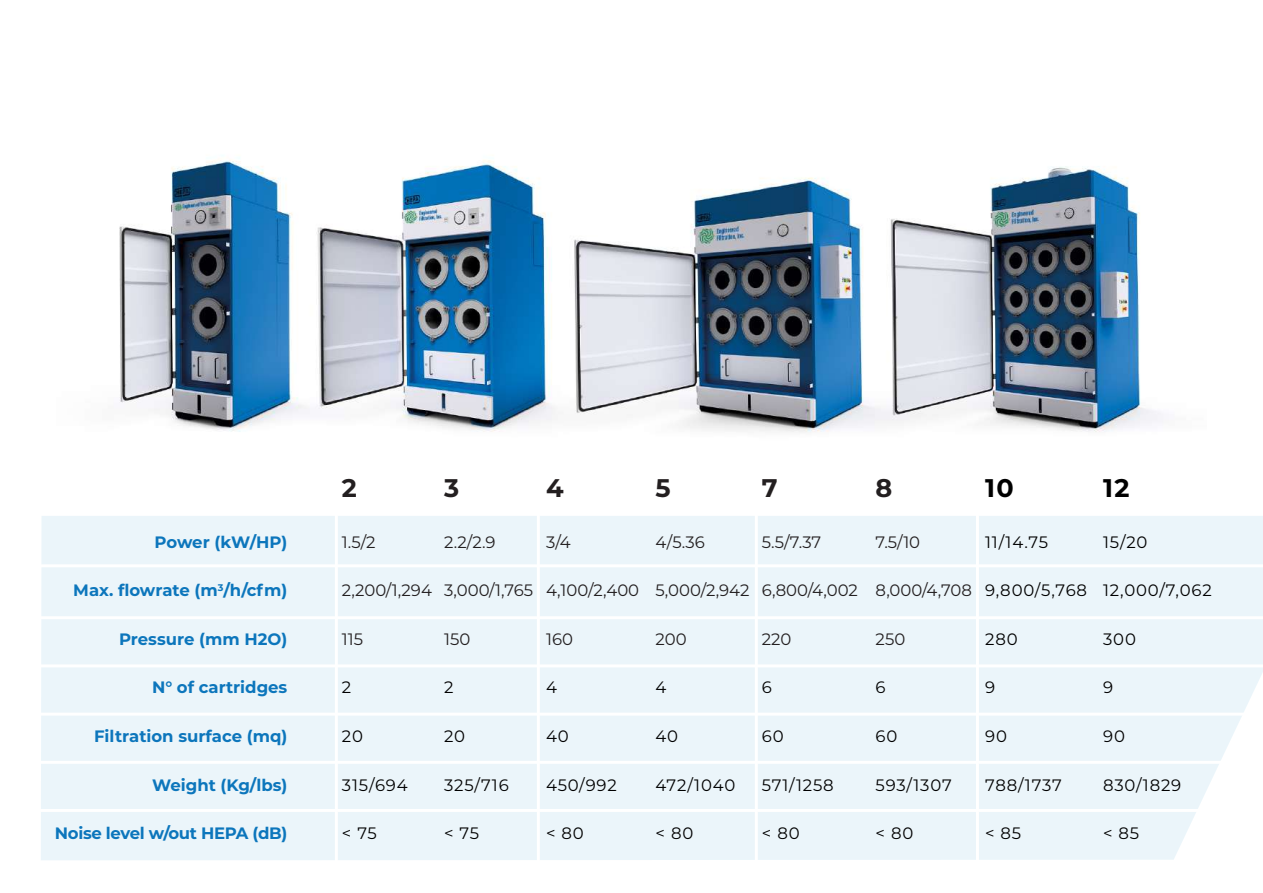
<style>
.page{position:relative;width:1263px;height:893px;background:#fff}
.page>*{position:absolute;margin:0;border:0;box-sizing:border-box;transform-origin:0 0}
.t1{font:700 25.5px "Montserrat";color:#231f20}
.t2{font:700 25.5px "Montserrat";color:#000}
.t3{font:16.5px "Montserrat";color:#231f20}
.t4{font:16.5px "Montserrat";letter-spacing:.05em;color:#000}
.t5{font:700 16.5px "Montserrat";color:#0c76bc}
.t6{font:700 16.5px "Montserrat";letter-spacing:-.02em;color:#0c76bc}
.s1{color:#000}
</style>
<div class="page">
<div style="left:41px;top:516px;width:1222px;height:344px;background:#ebf5fa"></div>
<hr style="left:27px;top:616px;width:1236px;height:3px;background:#fff">
<hr style="left:21px;top:664px;width:1242px;height:3px;background:#fff">
<hr style="left:537px;top:487px;width:3px;height:386px;background:#fff">
<hr style="left:755px;top:487px;width:3px;height:386px;background:#fff">
<hr style="left:976px;top:487px;width:3px;height:386px;background:#fff">
<hr style="left:335px;top:487px;width:3px;height:386px;background:#fff">
<hr style="left:0;top:713px;width:1263px;height:3px;background:#fff">
<hr style="left:0;top:761px;width:1259px;height:3px;background:#fff">
<hr style="left:0;top:809px;width:1236px;height:3px;background:#fff">
<hr style="left:32px;top:564px;width:1231px;height:3px;background:#fff">
<img style="left:119px;top:158px;width:1044px;height:274px">
<h1 class="t1" style="left:342px;top:469px;width:17px">2</h1>
<h1 class="t1" style="left:444px;top:469px;width:17px">3</h1>
<h1 class="t1" style="left:546px;top:469px;width:19px">4</h1>
<h1 class="t1" style="left:655px;top:469px;width:17px">5</h1>
<h1 class="t1" style="left:762px;top:469px;width:17px">7</h1>
<h1 class="t1" style="left:876px;top:469px;width:18px">8</h1>
<h1 class="t2" style="left:985px;top:469px;width:30px">10</h1>
<h1 class="t2" style="left:1103px;top:469px;width:28px">12</h1>
<p class="t5" style="left:155px;top:530px;width:134px">Power (kW/HP)</p>
<p class="t3" style="left:342px;top:530px;width:35px">1.5/2</p>
<p class="t3" style="left:444px;top:530px;width:53px">2.2/2.9</p>
<p class="t3" style="left:546px;top:530px;width:26px">3/4</p>
<p class="t3" style="left:655px;top:530px;width:51px">4/5.36</p>
<p class="t3" style="left:762px;top:530px;width:61px">5.5/7.37</p>
<p class="t3" style="left:876px;top:530px;width:46px">7.5/10</p>
<p class="t4" style="left:985px;top:530px;width:64px">11/14.75</p>
<p class="t4" style="left:1103px;top:530px;width:46px">15/20</p>
<p class="t5" style="left:73px;top:578px;width:216px">Max. flowrate (m<sup>3</sup>/h/cfm)</p>
<p class="t3" style="left:342px;top:579px;width:871px">2,200/1,294 3,000/1,765 4,100/2,400 5,000/2,942 6,800/4,002 8,000/4,708 <span class="s1">9,800/5,768 12,000/7,062</span></p>
<p class="t5" style="left:119px;top:627px;width:170px">Pressure (mm H2O)</p>
<p class="t3" style="left:342px;top:628px;width:23px">115</p>
<p class="t3" style="left:444px;top:628px;width:28px">150</p>
<p class="t3" style="left:546px;top:628px;width:28px">160</p>
<p class="t3" style="left:655px;top:628px;width:33px">200</p>
<p class="t3" style="left:762px;top:628px;width:31px">220</p>
<p class="t3" style="left:876px;top:628px;width:31px">250</p>
<p class="t4" style="left:985px;top:628px;width:34px">280</p>
<p class="t4" style="left:1103px;top:628px;width:34px">300</p>
<p class="t5" style="left:152px;top:676px;width:137px">N° of cartridges</p>
<p class="t4" style="left:342px;top:676px;width:11px">2</p>
<p class="t4" style="left:444px;top:676px;width:11px">2</p>
<p class="t4" style="left:546px;top:676px;width:12px">4</p>
<p class="t4" style="left:655px;top:676px;width:12px">4</p>
<p class="t4" style="left:762px;top:676px;width:12px">6</p>
<p class="t4" style="left:876px;top:676px;width:12px">6</p>
<p class="t4" style="left:985px;top:676px;width:12px">9</p>
<p class="t4" style="left:1103px;top:676px;width:12px">9</p>
<p class="t5" style="left:94px;top:724px;width:195px">Filtration surface (mq)</p>
<p class="t4" style="left:342px;top:725px;width:23px">20</p>
<p class="t4" style="left:444px;top:725px;width:23px">20</p>
<p class="t4" style="left:546px;top:725px;width:24px">40</p>
<p class="t4" style="left:655px;top:725px;width:24px">40</p>
<p class="t4" style="left:762px;top:725px;width:23px">60</p>
<p class="t4" style="left:876px;top:725px;width:23px">60</p>
<p class="t4" style="left:985px;top:725px;width:23px">90</p>
<p class="t4" style="left:1103px;top:725px;width:23px">90</p>
<p class="t5" style="left:152px;top:773px;width:137px">Weight (Kg/lbs)</p>
<p class="t4" style="left:342px;top:773px;width:67px">315/694</p>
<p class="t4" style="left:444px;top:773px;width:66px">325/716</p>
<p class="t4" style="left:546px;top:773px;width:72px">450/992</p>
<p class="t4" style="left:655px;top:773px;width:81px">472/1040</p>
<p class="t4" style="left:762px;top:773px;width:73px">571/1258</p>
<p class="t4" style="left:876px;top:773px;width:78px">593/1307</p>
<p class="t4" style="left:985px;top:773px;width:78px">788/1737</p>
<p class="t4" style="left:1103px;top:773px;width:80px">830/1829</p>
<p class="t6" style="left:55px;top:821px;width:234px">Noise level w/out HEPA (dB)</p>
<p class="t4" style="left:342px;top:822px;width:37px">&lt; 75</p>
<p class="t4" style="left:444px;top:822px;width:37px">&lt; 75</p>
<p class="t4" style="left:546px;top:822px;width:39px">&lt; 80</p>
<p class="t4" style="left:655px;top:822px;width:39px">&lt; 80</p>
<p class="t4" style="left:762px;top:822px;width:39px">&lt; 80</p>
<p class="t4" style="left:876px;top:822px;width:39px">&lt; 80</p>
<p class="t4" style="left:985px;top:822px;width:38px">&lt; 85</p>
<p class="t4" style="left:1103px;top:822px;width:38px">&lt; 85</p>
</div>
